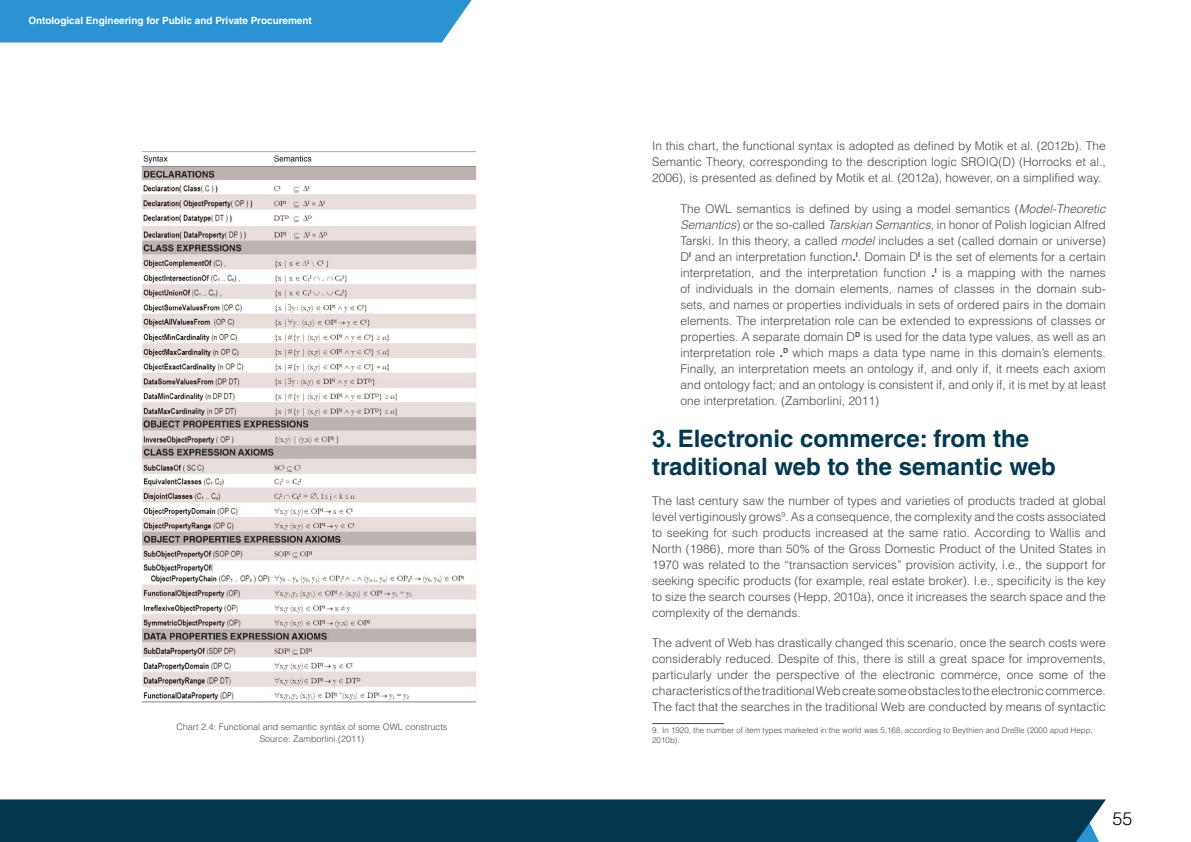
<style>
.page{position:relative;width:1191px;height:842px;background:#fff}
.page>*{position:absolute;margin:0;border:0;box-sizing:border-box;transform-origin:0 0}
.t1{font:700 24px/28px "Helvetica LT Std";color:#03384f}
.t2{font:300 18px "Helvetica LT Std";color:#000}
.t3{font:300 12px/16px "Helvetica LT Std";color:#4b4847;text-align:justify}
.t4{font:700 10px "Helvetica LT Std";color:#fff}
.t5{font:300 9px/12px "Helvetica LT Std";color:#4b4847;text-align:center}
.t6{font:300 8px/9.6px "Helvetica LT Std";color:#4b4847}
.s1{font-style:italic}
.s2{font-weight:700}
</style>
<div class="page">
<div style="left:0;top:0;width:472px;height:43px;background:#2b93d1"></div>
<div style="left:0;top:799px;width:1106px;height:43px;background:#03384f"></div>
<img style="left:141px;top:151px;width:336px;height:552px">
<hr style="left:652px;top:723px;width:72px;height:1px;background:#4b4847">
<p class="t4" style="left:28px;top:15px;width:285px">Ontological Engineering for Public and Private Procurement</p>
<p class="t5" style="left:176px;top:721px;width:272px">Chart 2.4: Functional and semantic syntax of some OWL constructs<br>Source: Zamborlini (2011)</p>
<p class="t3" style="left:652px;top:138px;width:455px">In this chart, the functional syntax is adopted as defined by Motik et al. (2012b). The Semantic Theory, corresponding to the description logic SROIQ(D) (Horrocks et al., 2006), is presented as defined by Motik et al. (2012a), however, on a simplified way.</p>
<p class="t3" style="left:680px;top:200px;width:427px">The OWL semantics is defined by using a model semantics (<span class="s1">Model-Theoretic Semantics</span>) or the so-called <span class="s1">Tarskian Semantics</span>, in honor of Polish logician Alfred Tarski. In this theory, a called <span class="s1">model</span> includes a set (called domain or universe)<br>D<sup>I</sup> and an interpretation function<span class="s2">.</span><sup>I</sup>. Domain D<sup>I</sup> is the set of elements for a certain interpretation, and the interpretation function <span class="s2">.</span><sup>I</sup> is a mapping with the names of individuals in the domain elements, names of classes in the domain sub&shy;sets, and names or properties individuals in sets of ordered pairs in the domain elements. The interpretation role can be extended to expressions of classes or properties. A separate domain D<sup>D</sup> is used for the data type values, as well as an interpretation role <span class="s2">.</span><sup>D</sup> which maps a data type name in this domain’s elements.<br>Finally, an interpretation meets an ontology if, and only if, it meets each axiom and ontology fact; and an ontology is consistent if, and only if, it is met by at least one interpretation. (Zamborlini, 2011)</p>
<h1 class="t1" style="left:652px;top:424px;width:405px">3. Electronic commerce: from the traditional web to the semantic web</h1>
<p class="t3" style="left:652px;top:492px;width:455px">The last century saw the number of types and varieties of products traded at global level vertiginously grows<sup>9</sup>. As a consequence, the complexity and the costs associated to seeking for such products increased at the same ratio. According to Wallis and North (1986), more than 50% of the Gross Domestic Product of the United States in 1970 was related to the “transaction services” provision activity, i.e., the support for seeking specific products (for example, real estate broker). I.e., specificity is the key to size the search courses (Hepp, 2010a), once it increases the search space and the complexity of the demands.</p>
<p class="t3" style="left:652px;top:635px;width:455px">The advent of Web has drastically changed this scenario, once the search costs were considerably reduced. Despite of this, there is still a great space for improvements, particularly under the perspective of the electronic commerce, once some of the characteristics of the traditional Web create some obstacles to the electronic commerce.<br>The fact that the searches in the traditional Web are conducted by means of syntactic</p>
<p class="t6" style="left:652px;top:725px;width:442px">9. In 1920, the number of item types marketed in the world was 5,168, according to Beythien and Dreßle (2000 apud Hepp,<br>2010b).</p>
<h2 class="t2" style="left:1112px;top:808px;width:22px">55</h2>
</div>
